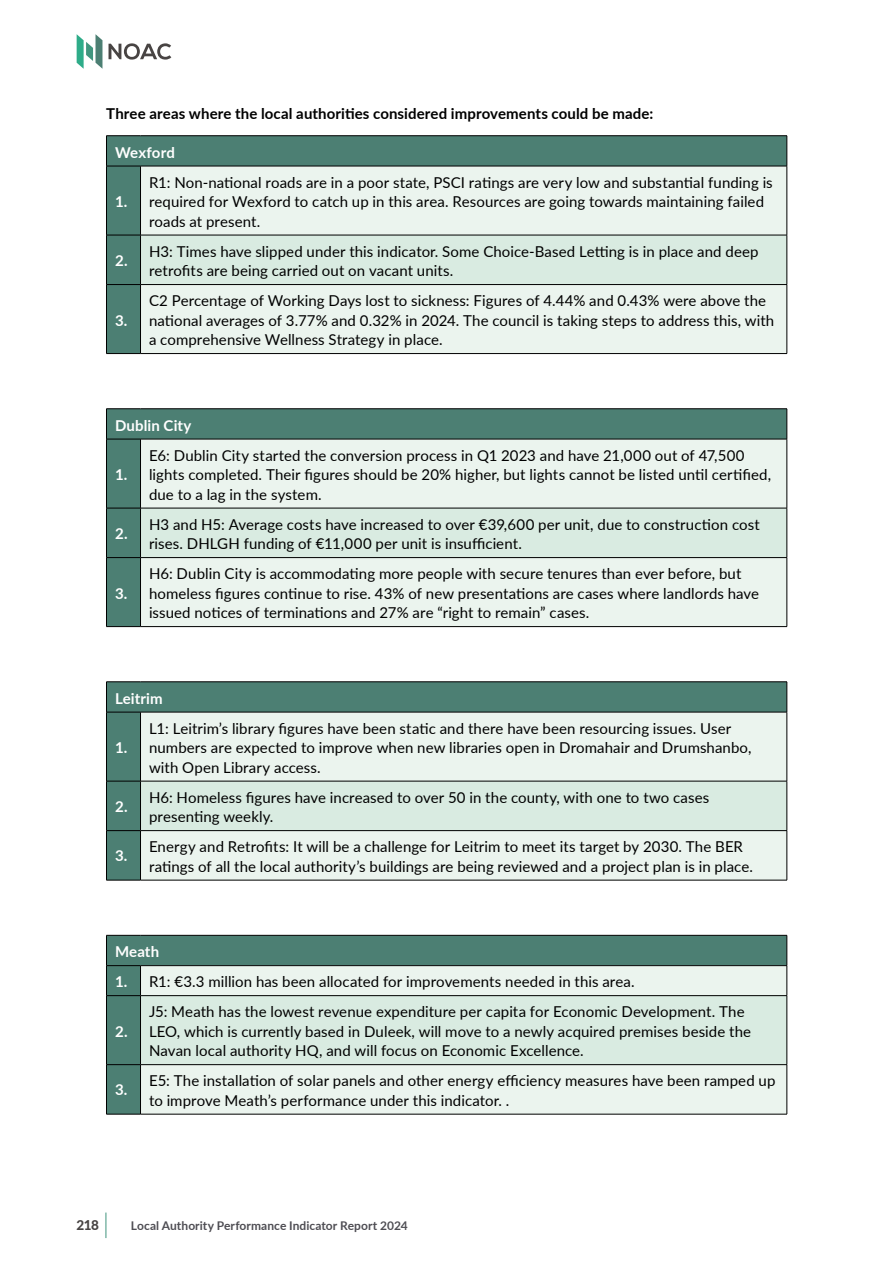
<style>
.page{position:relative;width:893px;height:1263px;background:#fff}
.page>*{position:absolute;margin:0;border:0;box-sizing:border-box;transform-origin:0 0}
.t1{font:15px/19.5px "Lato";letter-spacing:.005em;color:#000}
.t2{font:700 15px "Lato";letter-spacing:.01em;color:#000}
.t3{font:700 15px "Lato";letter-spacing:.005em;color:#fff}
.t4{font:800 13.5px "Lato";color:#484443}
.t5{font:700 12px "Lato";letter-spacing:.005em;color:#4e4d53}
.s1{font-weight:700;color:#fff}
</style>
<div class="page">
<svg style="left:106px;top:1212px;width:1px;height:26px"></svg>
<svg style="left:109px;top:43px;width:62px;height:17px"></svg>
<svg style="left:77px;top:34px;width:25px;height:35px"></svg>
<div style="left:107px;top:136px;width:680px;height:217px;background:#4c7f73"></div>
<div style="left:141px;top:167px;width:646px;height:186px;background:#ebf4ee"></div>
<div style="left:141px;top:235px;width:646px;height:50px;background:#d9ebe1"></div>
<hr style="left:106px;top:135px;width:35px;height:1px;background:#000">
<hr style="left:106px;top:136px;width:1px;height:30px;background:#000">
<hr style="left:141px;top:135px;width:646px;height:1px;background:#000">
<hr style="left:787px;top:136px;width:1px;height:30px;background:#000">
<hr style="left:106px;top:166px;width:35px;height:1px;background:#000">
<hr style="left:106px;top:166px;width:1px;height:69px;background:#000">
<hr style="left:141px;top:166px;width:646px;height:1px;background:#000">
<hr style="left:140px;top:166px;width:1px;height:69px;background:#000">
<hr style="left:787px;top:166px;width:1px;height:69px;background:#000">
<hr style="left:106px;top:235px;width:35px;height:1px;background:#000">
<hr style="left:106px;top:235px;width:1px;height:49px;background:#000">
<hr style="left:141px;top:235px;width:646px;height:1px;background:#000">
<hr style="left:140px;top:235px;width:1px;height:49px;background:#000">
<hr style="left:787px;top:235px;width:1px;height:49px;background:#000">
<hr style="left:106px;top:284px;width:35px;height:1px;background:#000">
<hr style="left:106px;top:285px;width:1px;height:68px;background:#000">
<hr style="left:141px;top:284px;width:646px;height:1px;background:#000">
<hr style="left:140px;top:285px;width:1px;height:68px;background:#000">
<hr style="left:787px;top:285px;width:1px;height:68px;background:#000">
<hr style="left:106px;top:353px;width:35px;height:1px;background:#000">
<hr style="left:141px;top:353px;width:646px;height:1px;background:#000">
<div style="left:107px;top:409px;width:680px;height:217px;background:#4c7f73"></div>
<div style="left:141px;top:440px;width:646px;height:186px;background:#ebf4ee"></div>
<div style="left:141px;top:508px;width:646px;height:50px;background:#d9ebe1"></div>
<hr style="left:106px;top:408px;width:35px;height:1px;background:#000">
<hr style="left:106px;top:409px;width:1px;height:30px;background:#000">
<hr style="left:141px;top:408px;width:646px;height:1px;background:#000">
<hr style="left:787px;top:409px;width:1px;height:30px;background:#000">
<hr style="left:106px;top:439px;width:35px;height:1px;background:#000">
<hr style="left:106px;top:439px;width:1px;height:69px;background:#000">
<hr style="left:141px;top:439px;width:646px;height:1px;background:#000">
<hr style="left:140px;top:439px;width:1px;height:69px;background:#000">
<hr style="left:787px;top:439px;width:1px;height:69px;background:#000">
<hr style="left:106px;top:508px;width:35px;height:1px;background:#000">
<hr style="left:106px;top:508px;width:1px;height:49px;background:#000">
<hr style="left:141px;top:508px;width:646px;height:1px;background:#000">
<hr style="left:140px;top:508px;width:1px;height:49px;background:#000">
<hr style="left:787px;top:508px;width:1px;height:49px;background:#000">
<hr style="left:106px;top:557px;width:35px;height:1px;background:#000">
<hr style="left:106px;top:558px;width:1px;height:68px;background:#000">
<hr style="left:141px;top:557px;width:646px;height:1px;background:#000">
<hr style="left:140px;top:558px;width:1px;height:68px;background:#000">
<hr style="left:787px;top:558px;width:1px;height:68px;background:#000">
<hr style="left:106px;top:626px;width:35px;height:1px;background:#000">
<hr style="left:141px;top:626px;width:646px;height:1px;background:#000">
<div style="left:107px;top:682px;width:680px;height:198px;background:#4c7f73"></div>
<div style="left:141px;top:713px;width:646px;height:167px;background:#ebf4ee"></div>
<div style="left:141px;top:781px;width:646px;height:50px;background:#d9ebe1"></div>
<hr style="left:106px;top:681px;width:35px;height:1px;background:#000">
<hr style="left:106px;top:682px;width:1px;height:30px;background:#000">
<hr style="left:141px;top:681px;width:646px;height:1px;background:#000">
<hr style="left:787px;top:682px;width:1px;height:30px;background:#000">
<hr style="left:106px;top:712px;width:35px;height:1px;background:#000">
<hr style="left:106px;top:712px;width:1px;height:69px;background:#000">
<hr style="left:141px;top:712px;width:646px;height:1px;background:#000">
<hr style="left:140px;top:712px;width:1px;height:69px;background:#000">
<hr style="left:787px;top:712px;width:1px;height:69px;background:#000">
<hr style="left:106px;top:781px;width:35px;height:1px;background:#000">
<hr style="left:106px;top:781px;width:1px;height:49px;background:#000">
<hr style="left:141px;top:781px;width:646px;height:1px;background:#000">
<hr style="left:140px;top:781px;width:1px;height:49px;background:#000">
<hr style="left:787px;top:781px;width:1px;height:49px;background:#000">
<hr style="left:106px;top:830px;width:35px;height:1px;background:#000">
<hr style="left:106px;top:831px;width:1px;height:49px;background:#000">
<hr style="left:141px;top:830px;width:646px;height:1px;background:#000">
<hr style="left:140px;top:831px;width:1px;height:49px;background:#000">
<hr style="left:787px;top:831px;width:1px;height:49px;background:#000">
<hr style="left:106px;top:880px;width:35px;height:1px;background:#000">
<hr style="left:141px;top:880px;width:646px;height:1px;background:#000">
<div style="left:107px;top:936px;width:680px;height:178px;background:#4c7f73"></div>
<div style="left:141px;top:966px;width:646px;height:148px;background:#ebf4ee"></div>
<div style="left:141px;top:996px;width:646px;height:69px;background:#d9ebe1"></div>
<hr style="left:106px;top:935px;width:35px;height:1px;background:#000">
<hr style="left:106px;top:935px;width:1px;height:30px;background:#000">
<hr style="left:141px;top:935px;width:646px;height:1px;background:#000">
<hr style="left:787px;top:935px;width:1px;height:30px;background:#000">
<hr style="left:106px;top:965px;width:35px;height:1px;background:#000">
<svg style="left:106px;top:966px;width:1px;height:29px"></svg>
<hr style="left:141px;top:965px;width:646px;height:1px;background:#000">
<svg style="left:140px;top:966px;width:1px;height:29px"></svg>
<svg style="left:787px;top:966px;width:1px;height:29px"></svg>
<hr style="left:106px;top:995px;width:35px;height:1px;background:#000">
<hr style="left:106px;top:996px;width:1px;height:68px;background:#000">
<hr style="left:141px;top:995px;width:646px;height:1px;background:#000">
<hr style="left:140px;top:996px;width:1px;height:68px;background:#000">
<hr style="left:787px;top:996px;width:1px;height:68px;background:#000">
<hr style="left:106px;top:1064px;width:35px;height:1px;background:#000">
<hr style="left:106px;top:1065px;width:1px;height:49px;background:#000">
<hr style="left:141px;top:1064px;width:646px;height:1px;background:#000">
<hr style="left:140px;top:1065px;width:1px;height:49px;background:#000">
<hr style="left:787px;top:1065px;width:1px;height:49px;background:#000">
<hr style="left:106px;top:1114px;width:35px;height:1px;background:#000">
<hr style="left:141px;top:1114px;width:646px;height:1px;background:#000">
<p class="t2" style="left:106px;top:102px;width:549px">Three areas where the local authorities considered improvements could be made:</p>
<p class="t3" style="left:115px;top:141px;width:61px">Wexford</p>
<p class="t3" style="left:115px;top:191px;width:14px">1.</p>
<p class="t1" style="left:149px;top:172px;width:625px">R1: Non-national roads are in a poor state, PSCI ratings are very low and substantial funding is required for Wexford to catch up in this area. Resources are going towards maintaining failed roads at present.</p>
<p class="t3" style="left:115px;top:249px;width:14px">2.</p>
<p class="t1" style="left:149px;top:241px;width:611px">H3: Times have slipped under this indicator. Some Choice-Based Letting is in place and deep retrofits are being carried out on vacant units.</p>
<p class="t3" style="left:115px;top:309px;width:14px">3.</p>
<p class="t1" style="left:149px;top:290px;width:627px">C2 Percentage of Working Days lost to sickness: Figures of 4.44% and 0.43% were above the national averages of 3.77% and 0.32% in 2024. The council is taking steps to address this, with a comprehensive Wellness Strategy in place.</p>
<p class="t3" style="left:115px;top:414px;width:78px">Dublin City</p>
<p class="t3" style="left:115px;top:464px;width:14px">1.</p>
<p class="t1" style="left:149px;top:445px;width:624px">E6: Dublin City started the conversion process in Q1 2023 and have 21,000 out of 47,500 lights completed. Their figures should be 20% higher, but lights cannot be listed until certified, due to a lag in the system.</p>
<p class="t3" style="left:115px;top:522px;width:14px">2.</p>
<p class="t1" style="left:149px;top:514px;width:612px">H3 and H5: Average costs have increased to over €39,600 per unit, due to construction cost rises. DHLGH funding of €11,000 per unit is insufficient.</p>
<p class="t3" style="left:115px;top:582px;width:14px">3.</p>
<p class="t1" style="left:149px;top:563px;width:612px">H6: Dublin City is accommodating more people with secure tenures than ever before, but homeless figures continue to rise. 43% of new presentations are cases where landlords have issued notices of terminations and 27% are “right to remain” cases.</p>
<p class="t3" style="left:115px;top:687px;width:49px">Leitrim</p>
<p class="t3" style="left:115px;top:737px;width:14px">1.</p>
<p class="t1" style="left:149px;top:718px;width:604px">L1: Leitrim’s library figures have been static and there have been resourcing issues. User numbers are expected to improve when new libraries open in Dromahair and Drumshanbo, with Open Library access.</p>
<p class="t3" style="left:115px;top:795px;width:14px">2.</p>
<p class="t1" style="left:149px;top:787px;width:562px">H6: Homeless figures have increased to over 50 in the county, with one to two cases presenting weekly.</p>
<p class="t3" style="left:115px;top:845px;width:14px">3.</p>
<p class="t1" style="left:149px;top:836px;width:605px">Energy and Retrofits: It will be a challenge for Leitrim to meet its target by 2030. The BER ratings of all the local authority’s buildings are being reviewed and a project plan is in place.</p>
<p class="t3" style="left:115px;top:941px;width:46px">Meath</p>
<p class="t1" style="left:115px;top:971px;width:521px"><span class="s1">1.</span> R1: €3.3 million has been allocated for improvements needed in this area.</p>
<p class="t3" style="left:115px;top:1020px;width:14px">2.</p>
<p class="t1" style="left:149px;top:1001px;width:604px">J5: Meath has the lowest revenue expenditure per capita for Economic Development. The<br>LEO, which is currently based in Duleek, will move to a newly acquired premises beside the<br>Navan local authority HQ, and will focus on Economic Excellence.</p>
<p class="t3" style="left:115px;top:1079px;width:14px">3.</p>
<p class="t1" style="left:149px;top:1070px;width:628px">E5: The installation of solar panels and other energy efficiency measures have been ramped up to improve Meath’s performance under this indicator. .</p>
<p class="t4" style="left:77px;top:1215px;width:24px">218</p>
<p class="t5" style="left:131px;top:1217px;width:278px">Local Authority Performance Indicator Report 2024</p>
</div>
